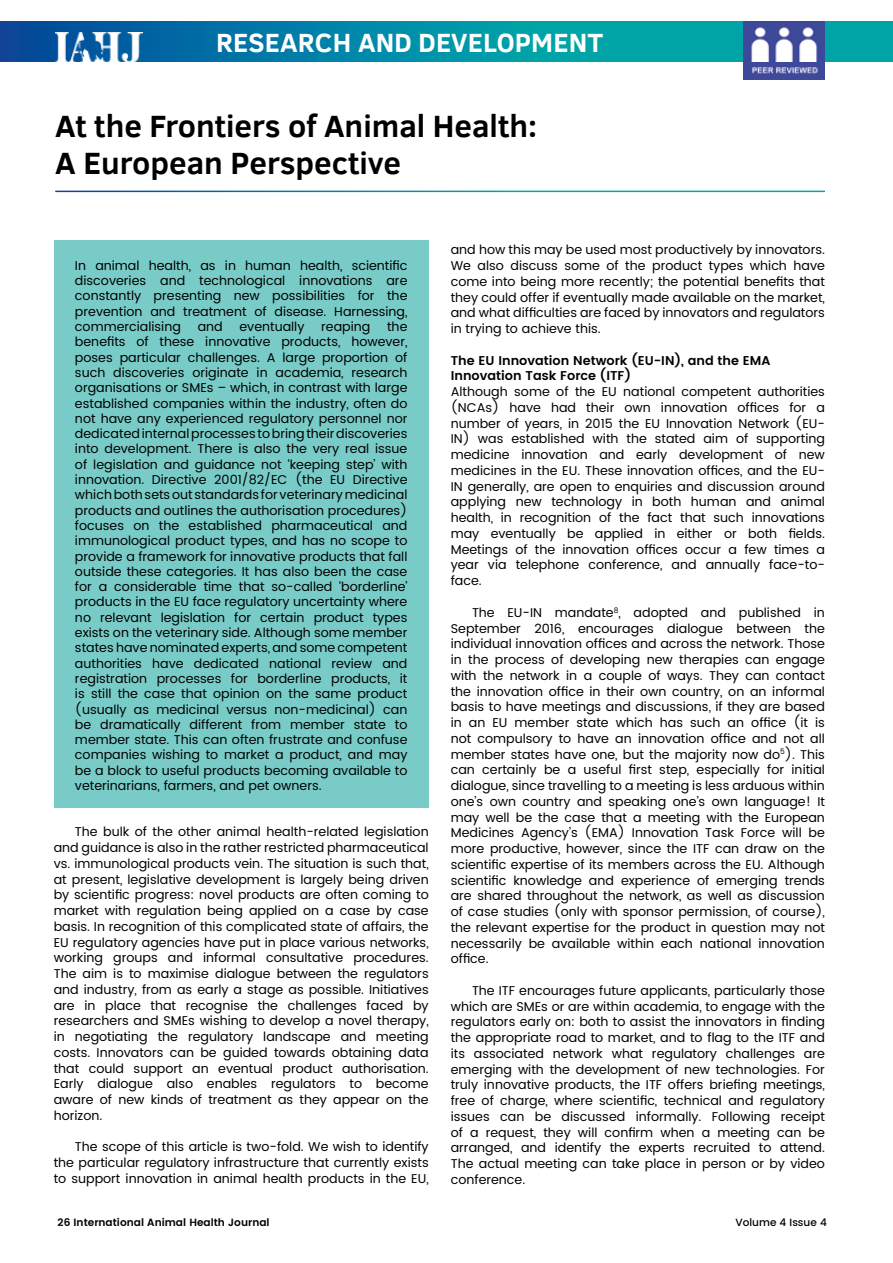
<style>
.page{position:relative;width:893px;height:1263px;background:#fff}
.page>*{position:absolute;margin:0;border:0;box-sizing:border-box;transform-origin:0 0}
.t1{font:700 31.5px/37.8px "Clear Sans";color:#000}
.t2{font:700 27px "Clear Sans";letter-spacing:.005em;color:#fff}
.t3{font:12.75px/15.8px "Poppins";color:#000;text-align:justify}
.t4{font:600 12.75px/15.8px "Poppins";color:#000}
.t5{font:600 10.5px "Poppins";color:#000}
.t6{font:500 10.5px "Poppins";color:#000}
</style>
<div class="page">
<div style="left:55px;top:240px;width:374px;height:568px;background:#78cbc7"></div>
<svg style="left:0;top:21px;width:880px;height:41px;background:#0189a5"></svg>
<img style="left:55px;top:33px;width:88px;height:29px">
<div style="left:744px;top:62px;width:81px;height:18px;background:#3e4999"></div>
<img style="left:744px;top:21px;width:81px;height:41px">
<img style="left:752px;top:67px;width:66px;height:7px">
<div style="left:880px;top:21px;width:13px;height:41px;background:#00a3a6"></div>
<h2 class="t2" style="left:216px;top:22px;width:389px">RESEARCH AND DEVELOPMENT</h2>
<h1 class="t1" style="left:55px;top:106px;width:483px">At the Frontiers of Animal Health:<br>A European Perspective</h1>
<p class="t3" style="left:75px;top:258px;width:334px;line-height:15.3px">In animal health, as in human health, scientific discoveries and technological innovations are constantly presenting new possibilities for the prevention and treatment of disease. Harnessing, commercialising</p>
<p class="t3" style="left:198px;top:319px;width:27px">and</p>
<p class="t3" style="left:239px;top:319px;width:66px">eventually</p>
<p class="t3" style="left:321px;top:319px;width:51px">reaping</p>
<p class="t3" style="left:75px;top:319px;width:334px;line-height:15.3px;text-indent:312px">the benefits of these innovative products, however, poses particular challenges. A large proportion of such discoveries originate in academia, research organisations or SMEs – which, in contrast with large established companies within the industry, often do not have any experienced regulatory personnel nor dedicated internal processes to bring their discoveries into development. There is also the very real issue of legislation and guidance not ‘keeping step’ with innovation. Directive 2001/82/EC (the EU Directive which both sets out standards for veterinary medicinal products and outlines the authorisation procedures) focuses on the established pharmaceutical and immunological product types, and has no scope to provide a framework for innovative products that fall outside these categories. It has also been the case for a considerable time that so-called ‘borderline’ products in the EU face regulatory uncertainty where no relevant legislation for certain product types exists on the veterinary side. Although some member states have nominated experts, and some competent authorities have dedicated national review and registration processes for borderline products, it is still the case that opinion on the same product (usually as medicinal versus non-medicinal) can be dramatically different from member state to member state. This can often frustrate and confuse companies wishing to market a product, and may be a block to useful products becoming available to veterinarians, farmers, and pet owners.</p>
<p class="t3" style="left:54px;top:824px;width:376px;text-indent:21px">The bulk of the other animal health-related legislation and guidance is also in the rather restricted pharmaceutical vs. immunological products vein. The situation is such that, at present, legislative development is largely being driven by scientific progress: novel products are often coming to market with regulation being applied on a case by case basis. In recognition of this complicated state of affairs, the EU regulatory agencies have put in place various networks, working groups and informal consultative procedures.<br>The aim is to maximise dialogue between the regulators and industry, from as early a stage as possible. Initiatives are in place that recognise the challenges faced by researchers and SMEs wishing to develop a novel therapy, in negotiating the regulatory landscape and meeting costs. Innovators can be guided towards obtaining data that could support an eventual product authorisation.<br>Early dialogue also enables regulators to become aware of new kinds of treatment as they appear on the horizon.</p>
<p class="t3" style="left:54px;top:1139px;width:376px;text-indent:21px">The scope of this article is two-fold. We wish to identify the particular regulatory infrastructure that currently exists to support innovation in animal health products in the EU,</p>
<p class="t3" style="left:451px;top:243px;width:376px">and how this may be used most productively by innovators.<br>We also discuss some of the product types which have come into being more recently; the potential benefits that they could offer if eventually made available on the market, and what difficulties are faced by innovators and regulators in trying to achieve this.</p>
<p class="t4" style="left:451px;top:353px;width:321px">The EU Innovation Network (EU-IN), and the EMA<br>Innovation Task Force (ITF)</p>
<p class="t3" style="left:451px;top:384px;width:376px">Although some of the EU national competent authorities (NCAs) have had their own innovation offices for a number of years, in 2015 the EU Innovation Network (EU-IN) was established with the stated aim of supporting medicine innovation and early development of new medicines in the EU. These innovation offices, and the EU-IN generally, are open to enquiries and discussion around applying new technology in both human and animal health, in recognition of the fact that such innovations may eventually be applied in either or both fields.<br>Meetings of the innovation offices occur a few times a year via telephone conference, and annually face-to&shy;face.</p>
<p class="t3" style="left:451px;top:605px;width:376px;text-indent:21px">The EU-IN mandate<sup>8</sup>, adopted and published in September 2016, encourages dialogue between the individual innovation offices and across the network. Those in the process of developing new therapies can engage with the network in a couple of ways. They can contact the innovation office in their own country, on an informal basis to have meetings and discussions, if they are based in an EU member state which has such an office (it is not compulsory to have an innovation office and not all member states have one, but the majority now do<sup>5</sup>). This can certainly be a useful first step, especially for initial dialogue, since travelling to a meeting is less arduous within one’s own country and speaking one’s own language! It may well be the case that a meeting with the European Medicines Agency’s (EMA) Innovation Task Force will be more productive, however, since the ITF can draw on the scientific expertise of its members across the EU. Although scientific knowledge and experience of emerging trends are shared throughout the network, as well as discussion of case studies (only with sponsor permission, of course), the relevant expertise for the product in question may not necessarily be available within each national innovation office.</p>
<p class="t3" style="left:451px;top:983px;width:376px;text-indent:21px">The ITF encourages future applicants, particularly those which are SMEs or are within academia, to engage with the regulators early on: both to assist the innovators in finding the appropriate road to market, and to flag to the ITF and its associated network what regulatory challenges are emerging with the development of new technologies. For truly innovative products, the ITF offers briefing meetings, free of charge, where scientific, technical and regulatory issues can be discussed informally. Following receipt of a request, they will confirm when a meeting can be arranged, and identify the experts recruited to attend.<br>The actual meeting can take place in person or by video conference.</p>
<p class="t5" style="left:58px;top:1214px;width:214px">26 International Animal Health Journal</p>
<p class="t6" style="left:735px;top:1214px;width:93px">Volume 4 Issue 4</p>
</div>
